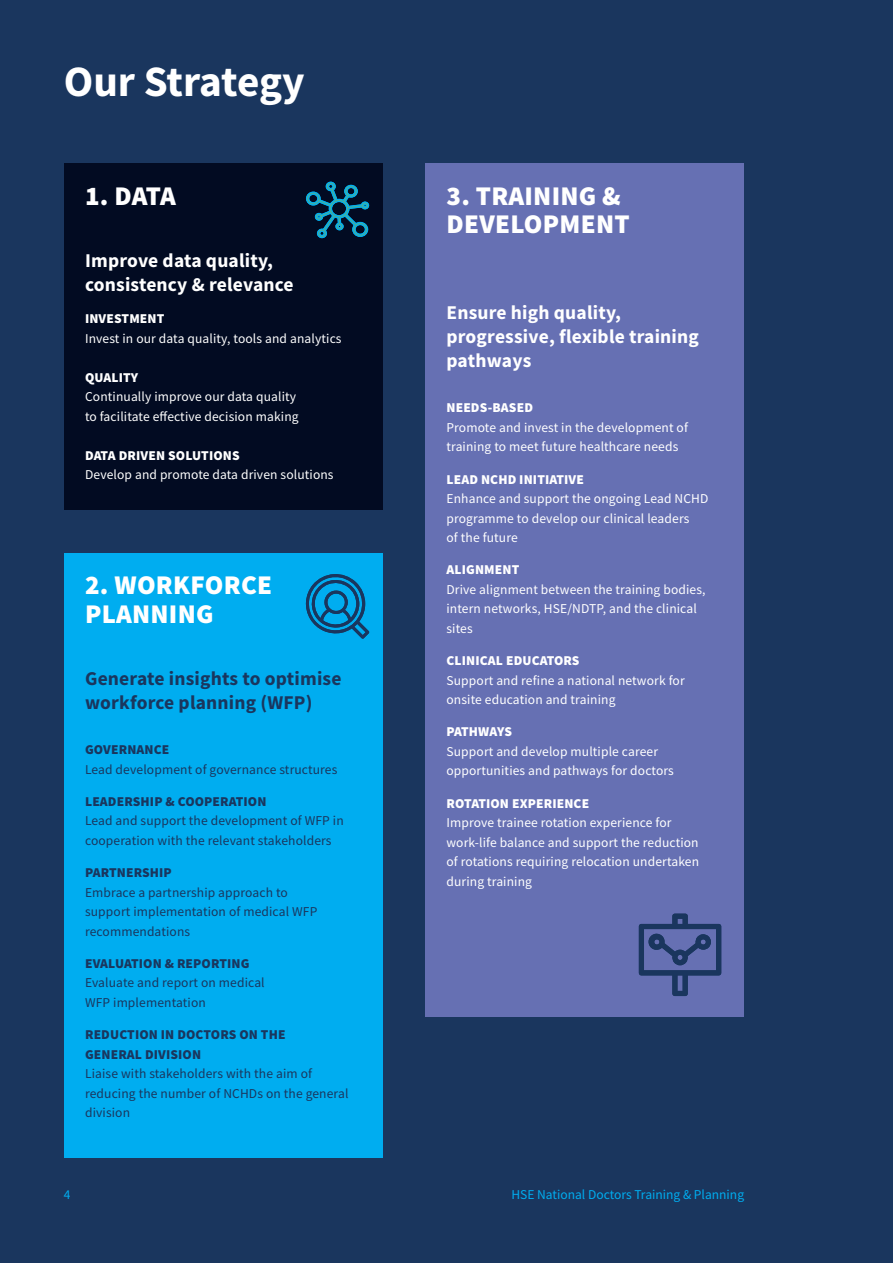
<style>
.page{position:relative;width:893px;height:1263px;background:#1a365e}
.page>*{position:absolute;margin:0;border:0;box-sizing:border-box;transform-origin:0 0}
.t1{font:700 43.2px "Source Sans Pro";letter-spacing:-.01em;color:#fff}
.t2{font:900 27px/28.5px "Source Sans Pro";letter-spacing:.01em;color:#fff}
.t3{font:700 19.5px/24px "Source Sans Pro";letter-spacing:.01em;color:#fff}
.t4{font:700 19.5px/24px "Source Sans Pro";letter-spacing:.01em;color:#1a365e}
.t5{font:13.5px/19.5px "Source Sans Pro";letter-spacing:.01em;color:#fff}
.t6{font:13.5px/19.5px "Source Sans Pro";letter-spacing:.01em;color:#1a365e}
.t7{font:900 13.5px "Source Sans Pro";letter-spacing:.01em;color:#fff}
.t8{font:900 13.5px/19.5px "Source Sans Pro";letter-spacing:.01em;color:#1a365e}
.t9{font:13.5px "Source Sans Pro";color:#00adf0}
.t10{font:900 13.5px "Source Sans Pro";letter-spacing:-.01em;color:#fff}
</style>
<div class="page">
<div style="left:64px;top:163px;width:319px;height:346px;background:#020b22"></div>
<div style="left:425px;top:163px;width:319px;height:853px;background:#6670b3"></div>
<div style="left:64px;top:553px;width:319px;height:604px;background:#00adf0"></div>
<svg style="left:306px;top:574px;width:63px;height:65px"></svg>
<svg style="left:639px;top:914px;width:82px;height:82px"></svg>
<svg style="left:306px;top:181px;width:64px;height:58px"></svg>
<h1 class="t1" style="left:64px;top:53px;width:243px">Our Strategy</h1>
<h2 class="t2" style="left:85px;top:181px;width:92px">1. DATA</h2>
<h3 class="t3" style="left:85px;top:248px;width:210px">Improve data quality, consistency &amp; relevance</h3>
<p class="t7" style="left:85px;top:309px;width:81px">INVESTMENT</p>
<p class="t5" style="left:85px;top:328px;width:258px">Invest in our data quality, tools and analytics</p>
<p class="t7" style="left:85px;top:368px;width:55px">QUALITY</p>
<p class="t5" style="left:85px;top:387px;width:215px">Continually improve our data quality to facilitate effective decision making</p>
<p class="t7" style="left:85px;top:446px;width:156px">DATA DRIVEN SOLUTIONS</p>
<p class="t5" style="left:85px;top:465px;width:250px">Develop and promote data driven solutions</p>
<h2 class="t2" style="left:85px;top:571px;width:189px">2. WORKFORCE<br>PLANNING</h2>
<h3 class="t4" style="left:85px;top:666px;width:258px">Generate insights to optimise workforce planning (WFP)</h3>
<p class="t8" style="left:85px;top:740px;width:86px">GOVERNANCE</p>
<p class="t6" style="left:85px;top:759px;width:254px">Lead development of governance structures</p>
<p class="t8" style="left:85px;top:791px;width:183px">LEADERSHIP &amp; COOPERATION</p>
<p class="t6" style="left:85px;top:811px;width:260px">Lead and support the development of WFP in cooperation with the relevant stakeholders</p>
<p class="t8" style="left:85px;top:863px;width:88px">PARTNERSHIP</p>
<p class="t6" style="left:85px;top:882px;width:234px">Embrace a partnership approach to support implementation of medical WFP recommendations</p>
<p class="t8" style="left:85px;top:953px;width:166px">EVALUATION &amp; REPORTING</p>
<p class="t6" style="left:85px;top:973px;width:181px">Evaluate and report on medical<br>WFP implementation</p>
<p class="t8" style="left:85px;top:1025px;width:202px">REDUCTION IN DOCTORS ON THE<br>GENERAL DIVISION</p>
<p class="t6" style="left:85px;top:1064px;width:265px">Liaise with stakeholders with the aim of reducing the number of NCHDs on the general division</p>
<h2 class="t2" style="left:446px;top:181px;width:185px">3. TRAINING &amp;<br>DEVELOPMENT</h2>
<h3 class="t3" style="left:446px;top:301px;width:254px">Ensure high quality, progressive, flexible training pathways</h3>
<p class="t7" style="left:446px;top:398px;width:88px">NEEDS-BASED</p>
<p class="t5" style="left:446px;top:417px;width:243px">Promote and invest in the development of training to meet future healthcare needs</p>
<p class="t7" style="left:446px;top:470px;width:139px">LEAD NCHD INITIATIVE</p>
<p class="t5" style="left:446px;top:489px;width:263px">Enhance and support the ongoing Lead NCHD programme to develop our clinical leaders<br>of the future</p>
<p class="t7" style="left:446px;top:560px;width:74px">ALIGNMENT</p>
<p class="t5" style="left:446px;top:579px;width:261px">Drive alignment between the training bodies, intern networks, HSE/NDTP, and the clinical sites</p>
<p class="t7" style="left:446px;top:651px;width:135px">CLINICAL EDUCATORS</p>
<p class="t5" style="left:446px;top:670px;width:240px">Support and refine a national network for onsite education and training</p>
<p class="t10" style="left:446px;top:722px;width:67px">PATHWAYS</p>
<p class="t5" style="left:446px;top:741px;width:229px">Support and develop multiple career opportunities and pathways for doctors</p>
<p class="t7" style="left:446px;top:794px;width:144px">ROTATION EXPERIENCE</p>
<p class="t5" style="left:446px;top:813px;width:254px">Improve trainee rotation experience for work-life balance and support the reduction of rotations requiring relocation undertaken during training</p>
<p class="t9" style="left:64px;top:1185px;width:8px">4</p>
<p class="t9" style="left:511px;top:1185px;width:234px">HSE National Doctors Training &amp; Planning</p>
</div>
